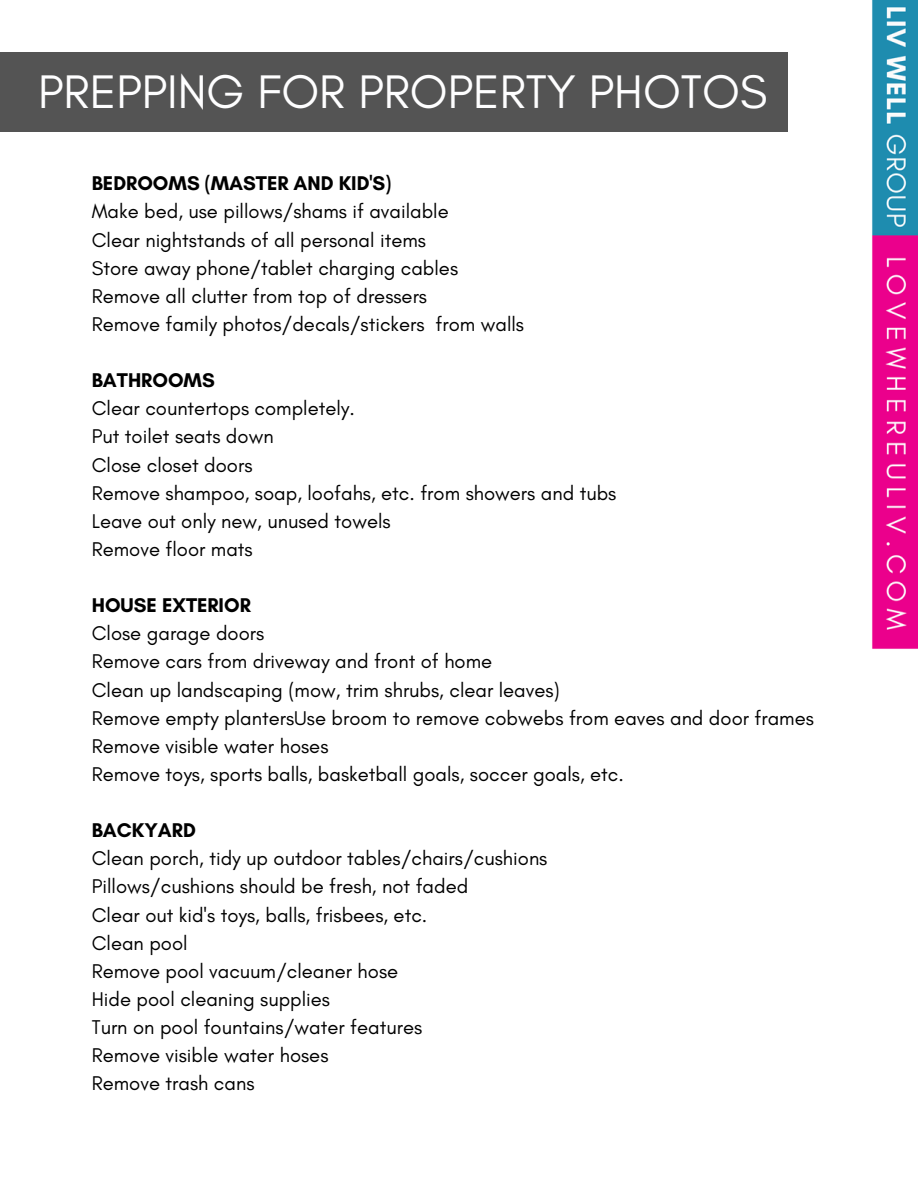
<style>
.page{position:relative;width:918px;height:1188px;background:#fff}
.page>*{position:absolute;margin:0;border:0;box-sizing:border-box;transform-origin:0 0}
.t1{font:48px "Glacial Indifference";color:#fefeff}
.t2{font:20.25px/28.2px "Glacial Indifference";color:#000}
.t3{font:700 20.25px "Glacial Indifference";color:#000}
</style>
<div class="page">
<div style="left:0;top:52px;width:788px;height:80px;background:#545454"></div>
<img style="left:872px;top:0;width:46px;height:649px">
<p class="t1" style="left:38px;top:62px;width:731px">PREPPING FOR PROPERTY PHOTOS</p>
<p class="t3" style="left:92px;top:171px;width:301px">BEDROOMS (MASTER AND KID'S)</p>
<p class="t2" style="left:92px;top:197px;width:434px">Make bed, use pillows/shams if available<br>Clear nightstands of all personal items<br>Store away phone/tablet charging cables Remove all clutter from top of dressers<br>Remove family photos/decals/stickers from walls</p>
<p class="t3" style="left:92px;top:368px;width:125px">BATHROOMS</p>
<p class="t2" style="left:92px;top:394px;width:526px">Clear countertops completely.<br>Put toilet seats down<br>Close closet doors<br>Remove shampoo, soap, loofahs, etc. from showers and tubs<br>Leave out only new, unused towels<br>Remove floor mats</p>
<p class="t3" style="left:92px;top:593px;width:161px">HOUSE EXTERIOR</p>
<p class="t2" style="left:92px;top:619px;width:724px">Close garage doors<br>Remove cars from driveway and front of home<br>Clean up landscaping (mow, trim shrubs, clear leaves)<br>Remove empty plantersUse broom to remove cobwebs from eaves and door frames Remove visible water hoses<br>Remove toys, sports balls, basketball goals, soccer goals, etc.</p>
<p class="t3" style="left:92px;top:818px;width:106px">BACKYARD</p>
<p class="t2" style="left:92px;top:844px;width:457px">Clean porch, tidy up outdoor tables/chairs/cushions Pillows/cushions should be fresh, not faded<br>Clear out kid's toys, balls, frisbees, etc.<br>Clean pool<br>Remove pool vacuum/cleaner hose<br>Hide pool cleaning supplies<br>Turn on pool fountains/water features<br>Remove visible water hoses<br>Remove trash cans</p>
</div>
